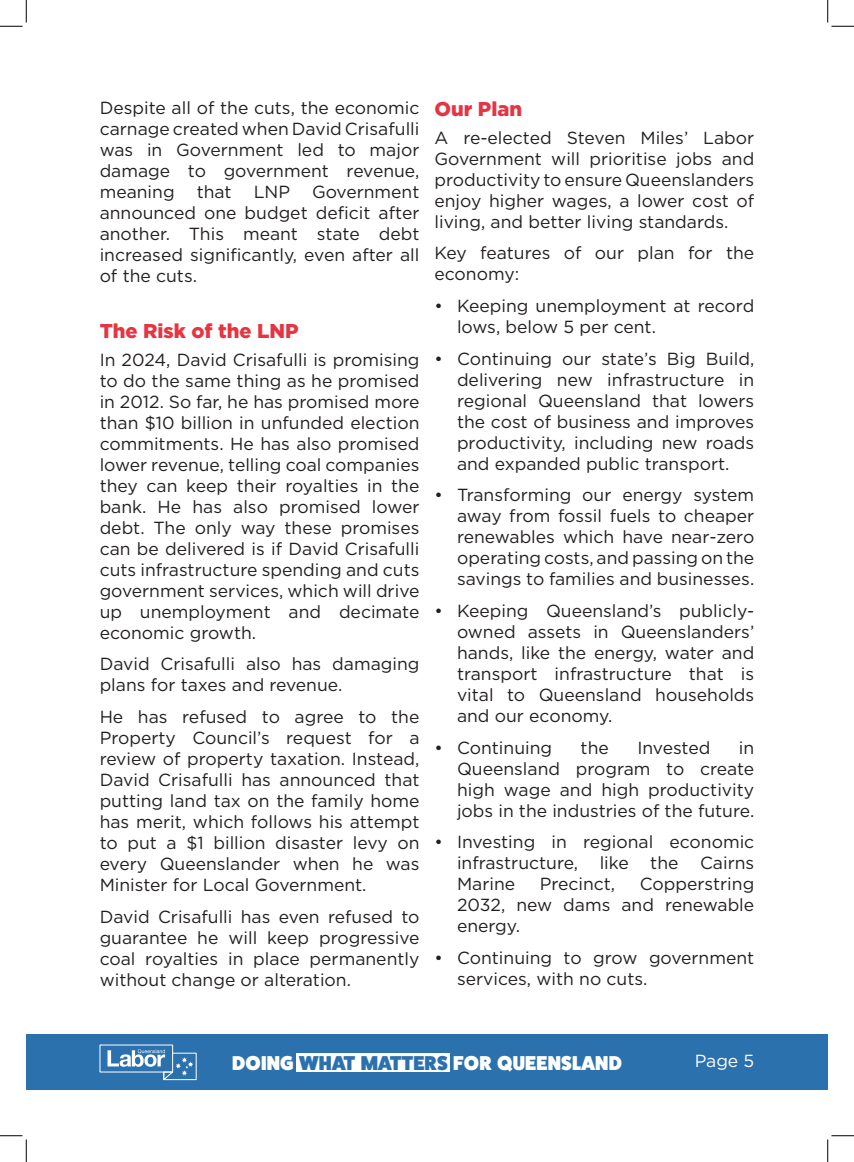
<style>
.page{position:relative;width:854px;height:1162px;background:#fff}
.page>*{position:absolute;margin:0;border:0;box-sizing:border-box;transform-origin:0 0}
.t1{font:800 20.12px "Fat Frank";letter-spacing:.01em;color:#fff}
.Heading{font:900 20px "Gotham";color:#e53542}
.t2{font:17.5px/21px "Gotham";color:#231f20;text-align:justify}
.t3{font:17.5px "Gotham";color:#fff}
.s1{color:#2b71ae}
</style>
<div class="page">
<div style="left:26px;top:1034px;width:801px;height:56px;background:#2b71ae"></div>
<svg style="left:107px;top:1049px;width:89px;height:31px"></svg>
<div style="left:296px;top:1052px;width:154px;height:19px;background:#fff"></div>
<svg style="left:0;top:0;width:27px;height:27px"></svg>
<svg style="left:0;top:1135px;width:27px;height:27px"></svg>
<svg style="left:827px;top:0;width:26px;height:27px"></svg>
<svg style="left:827px;top:1135px;width:26px;height:27px"></svg>
<p class="t2" style="left:100px;top:97px;width:321px">Despite all of the cuts, the economic carnage created when David Crisafulli was in Government led to major damage to government revenue, meaning</p>
<p class="t2" style="left:197px;top:181px;width:36px">that</p>
<p class="t2" style="left:253px;top:181px;width:38px">LNP</p>
<p class="t2" style="left:100px;top:181px;width:321px;text-indent:212px">Government announced one budget deficit after another. This meant state debt increased significantly, even after all of the cuts.</p>
<p class="Heading" style="left:100px;top:317px;width:200px">The Risk of the LNP</p>
<p class="t2" style="left:100px;top:349px;width:321px">In 2024, David Crisafulli is promising to do the same thing as he promised in 2012. So far, he has promised more than $10 billion in unfunded election commitments. He has also promised lower revenue, telling coal companies they can keep their royalties in the bank. He has also promised lower debt. The only way these promises can be delivered is if David Crisafulli cuts infrastructure spending and cuts government services, which will drive up unemployment and decimate economic growth.</p>
<p class="t2" style="left:100px;top:653px;width:321px">David Crisafulli also has damaging plans for taxes and revenue.</p>
<p class="t2" style="left:100px;top:706px;width:321px">He has refused to agree to the Property Council’s request for a review of property taxation. Instead, David Crisafulli has announced that putting land tax on the family home has merit, which follows his attempt to put a $1 billion disaster levy on every Queenslander when he was Minister for Local Government.</p>
<p class="t2" style="left:100px;top:905px;width:321px">David Crisafulli has even refused to guarantee he will keep progressive coal royalties in place permanently without change or alteration.</p>
<p class="Heading" style="left:434px;top:95px;width:89px">Our Plan</p>
<p class="t2" style="left:434px;top:127px;width:321px">A re-elected Steven Miles’ Labor Government will prioritise jobs and productivity to ensure Queenslanders enjoy higher wages, a lower cost of living, and better living standards.</p>
<p class="t2" style="left:434px;top:242px;width:321px">Key features of our plan for the economy:</p>
<p class="t2" style="left:457px;top:295px;width:299px;text-indent:-22px">• Keeping unemployment at record lows, below 5 per cent.</p>
<p class="t2" style="left:457px;top:348px;width:299px;text-indent:-22px">• Continuing our state’s Big Build, delivering new infrastructure in regional Queensland that lowers the cost of business and improves productivity, including new roads and expanded public transport.</p>
<p class="t2" style="left:457px;top:484px;width:299px;text-indent:-22px">• Transforming our energy system away from fossil fuels to cheaper renewables which have near-zero operating costs, and passing on the savings to families and businesses.</p>
<p class="t2" style="left:457px;top:600px;width:299px;text-indent:-22px">• Keeping Queensland’s publicly&shy;owned assets in Queenslanders’ hands, like the energy, water and transport infrastructure that is vital to Queensland households and our economy.</p>
<p class="t2" style="left:434px;top:736px;width:119px">• Continuing</p>
<p class="t2" style="left:580px;top:736px;width:30px">the</p>
<p class="t2" style="left:637px;top:736px;width:74px">Invested</p>
<p class="t2" style="left:457px;top:736px;width:299px;text-indent:282px">in Queensland program to create high wage and high productivity jobs in the industries of the future.</p>
<p class="t2" style="left:457px;top:831px;width:299px;text-indent:-22px">• Investing in regional economic infrastructure, like the Cairns Marine</p>
<p class="t2" style="left:457px;top:873px;width:299px;text-indent:183px">Copperstring 2032, new dams and renewable energy.</p>
<p class="t2" style="left:457px;top:947px;width:299px;text-indent:-22px">• Continuing to grow government services, with no cuts.</p>
<p class="t2" style="left:539px;top:873px;width:77px">Precinct,</p>
<p class="t1" style="left:232px;top:1051px;width:391px">DOING <span class="s1">WHAT MATTERS</span> FOR QUEENSLAND</p>
<p class="t3" style="left:694px;top:1049px;width:61px">Page 5</p>
</div>
